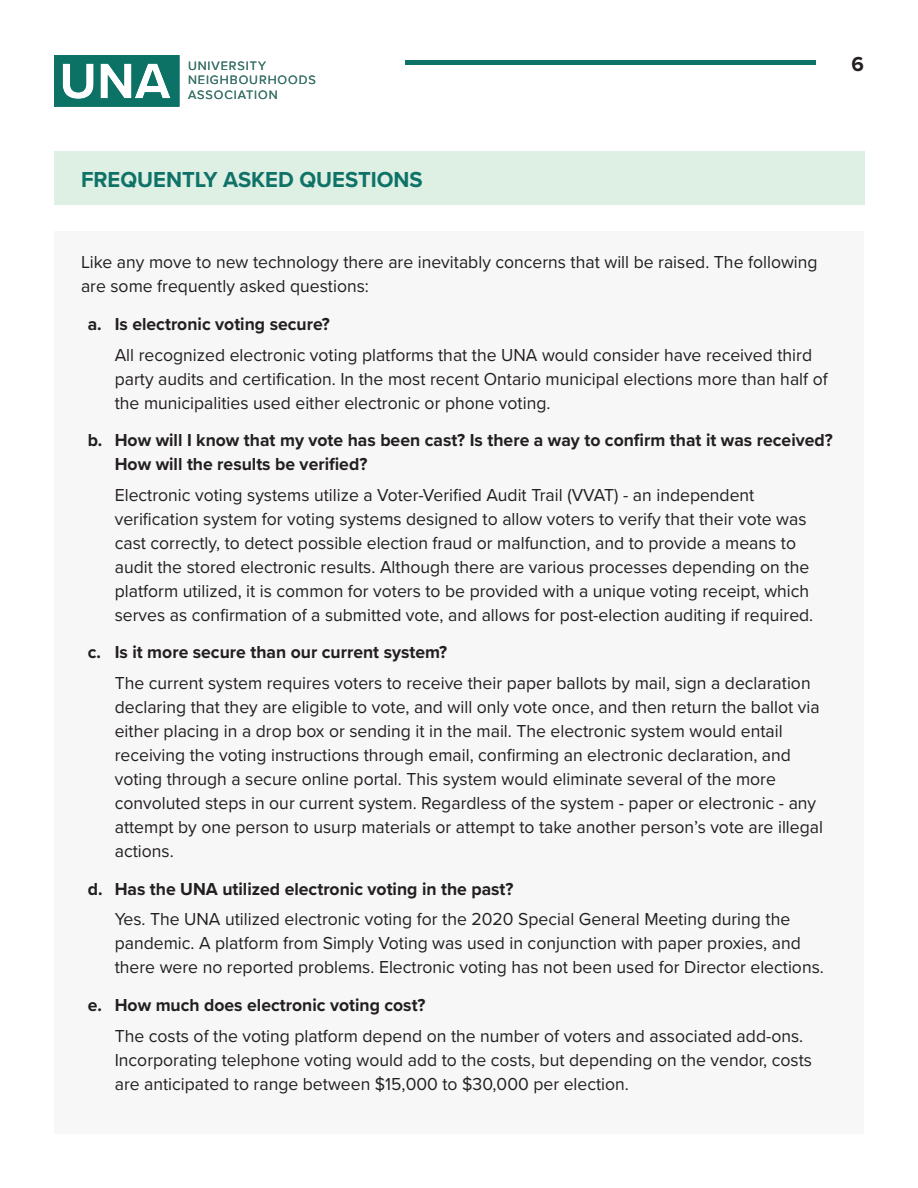
<style>
.page{position:relative;width:918px;height:1188px;background:#fff}
.page>*{position:absolute;margin:0;border:0;box-sizing:border-box;transform-origin:0 0}
.t1{font:700 22.5px "Proxima Nova";color:#0f7267}
.t2{font:700 21px "Proxima Nova";color:#231f20}
.t3{font:18px/24px "Proxima Nova";color:#231f20}
.t4{font:700 18px/24px "Proxima Nova";color:#231f20}
.t5{font:12.6px/14.1px "Proxima Nova";letter-spacing:.075em;color:#397167}
</style>
<div class="page">
<div style="left:405px;top:60px;width:410px;height:5px;background:#0f7267"></div>
<svg style="left:54px;top:55px;width:125px;height:52px"></svg>
<div style="left:54px;top:232px;width:810px;height:902px;background:#f7f7f7"></div>
<div style="left:54px;top:151px;width:810px;height:54px;background:#deefe4"></div>
<p class="t5" style="left:188px;top:59px;width:129px">UNIVERSITY<br>NEIGHBOURHOODS<br>ASSOCIATION</p>
<p class="t2" style="left:852px;top:55px;width:14px">6</p>
<p class="t1" style="left:81px;top:170px;width:343px">FREQUENTLY ASKED QUESTIONS</p>
<p class="t3" style="left:81px;top:251px;width:738px">Like any move to new technology there are inevitably concerns that will be raised. The following are some frequently asked questions:</p>
<p class="t4" style="left:88px;top:313px;width:244px">a. Is electronic voting secure?</p>
<p class="t3" style="left:115px;top:344px;width:714px">All recognized electronic voting platforms that the UNA would consider have received third party audits and certification. In the most recent Ontario municipal elections more than half of the municipalities used either electronic or phone voting.</p>
<p class="t4" style="left:115px;top:429px;width:720px;text-indent:-27px">b. How will I know that my vote has been cast? Is there a way to confirm that it was received?<br>How will the results be verified?</p>
<p class="t3" style="left:115px;top:484px;width:700px">Electronic voting systems utilize a Voter-Verified Audit Trail (VVAT) - an independent verification system for voting systems designed to allow voters to verify that their vote was cast correctly, to detect possible election fraud or malfunction, and to provide a means to audit the stored electronic results. Although there are various processes depending on the platform utilized, it is common for voters to be provided with a unique voting receipt, which serves as confirmation of a submitted vote, and allows for post-election auditing if required.</p>
<p class="t4" style="left:88px;top:641px;width:361px">c. Is it more secure than our current system?</p>
<p class="t3" style="left:115px;top:672px;width:710px">The current system requires voters to receive their paper ballots by mail, sign a declaration declaring that they are eligible to vote, and will only vote once, and then return the ballot via either placing in a drop box or sending it in the mail. The electronic system would entail receiving the voting instructions through email, confirming an electronic declaration, and voting through a secure online portal. This system would eliminate several of the more convoluted steps in our current system. Regardless of the system - paper or electronic - any attempt by one person to usurp materials or attempt to take another person’s vote are illegal actions.</p>
<p class="t4" style="left:88px;top:878px;width:427px">d. Has the UNA utilized electronic voting in the past?</p>
<p class="t3" style="left:115px;top:908px;width:711px">Yes. The UNA utilized electronic voting for the 2020 Special General Meeting during the pandemic. A platform from Simply Voting was used in conjunction with paper proxies, and there were no reported problems. Electronic voting has not been used for Director elections.</p>
<p class="t4" style="left:88px;top:994px;width:339px">e. How much does electronic voting cost?</p>
<p class="t3" style="left:115px;top:1025px;width:699px">The costs of the voting platform depend on the number of voters and associated add-ons.<br>Incorporating telephone voting would add to the costs, but depending on the vendor, costs are anticipated to range between $15,000 to $30,000 per election.</p>
</div>
